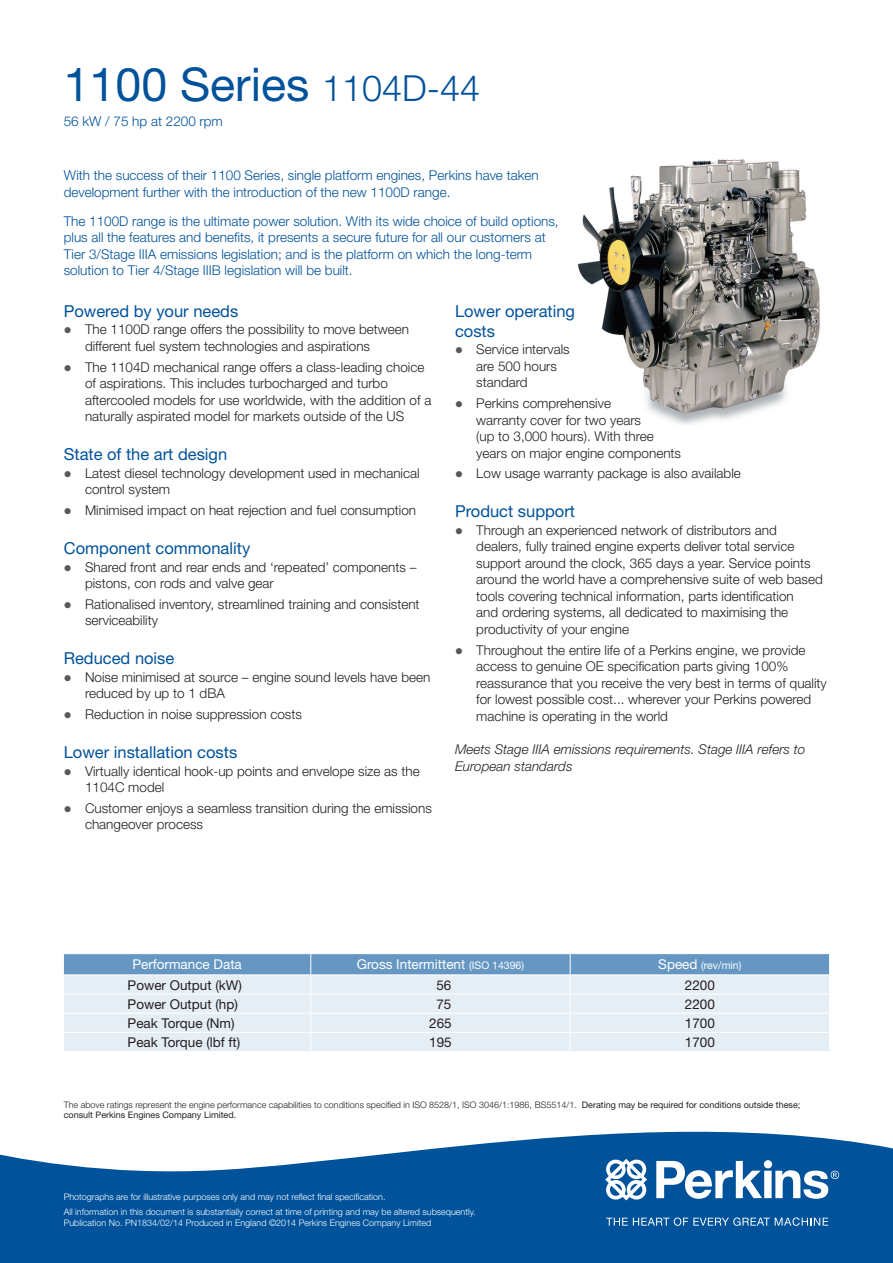
<style>
.page{position:relative;width:893px;height:1263px;background:#fff}
.page>*{position:absolute;margin:0;border:0;box-sizing:border-box;transform-origin:0 0}
.Title_-_Engine_Serie{font:46.5px "Helvetica Neue";color:#00529b}
.Benefits_Titles__blu{font:16.5px/19.8px "Helvetica Neue";color:#00529b}
.Indent{font:300 13.5px/16.5px "Helvetica Neue";color:#231f20}
.Body_Text_Blue{font:300 13.5px/16.5px "Helvetica Neue";color:#00529b}
.Table_Text{font:13.5px "Helvetica Neue";color:#231f20}
.Body_Text_Black{font:italic 300 13.5px/16.5px "Helvetica Neue";color:#231f20}
.Table_Headings{font:13.5px "Helvetica Neue";color:#fff}
.Table_Headings-2{font:10.5px "Helvetica Neue";color:#fff}
.t1{font:300 9px/15px "Helvetica Neue";color:#fff}
.Disclaimer_and_Pub_N{font:300 9px/10.8px "Helvetica Neue";color:#231f20}
.s1{font-weight:300;font-size:36px}
.s2{color:#57585a}
.s3{font-size:10.5px}
.s4{font-size:13.5px}
.s5{font-weight:400}
</style>
<div class="page">
<svg style="left:0;top:1131px;width:893px;height:132px;fill:#00529b"></svg>
<svg style="left:606px;top:1217px;width:222px;height:9px;background:#437fb5"></svg>
<svg style="left:605px;top:1159px;width:42px;height:41px"></svg>
<svg style="left:656px;top:1160px;width:183px;height:39px"></svg>
<img style="left:578px;top:158px;width:242px;height:267px">
<svg style="left:63px;top:954px;width:767px;height:97px;background:#ccdceb"></svg>
<p class="Title_-_Engine_Serie" style="left:64px;top:56px;width:418px">1100 Series <span class="s1">1104D-44</span></p>
<p class="Body_Text_Blue" style="left:64px;top:112px;width:161px">56 kW / 75 hp at 2200 rpm</p>
<p class="Body_Text_Blue" style="left:64px;top:167px;width:476px">With the success of their 1100 Series, single platform engines, Perkins have taken development further with the introduction of the new 1100D range.</p>
<p class="Body_Text_Blue" style="left:64px;top:213px;width:496px">The 1100D range is the ultimate power solution. With its wide choice of build options, plus all the features and benefits, it presents a secure future for all our customers at Tier 3/Stage IIIA emissions legislation; and is the platform on which the long-term solution to Tier 4/Stage IIIB legislation will be built.</p>
<p class="Benefits_Titles__blu" style="left:64px;top:301px;width:176px">Powered by your needs</p>
<p class="Indent" style="left:85px;top:321px;width:326px;text-indent:-21px"><span class="s2">●</span> The 1100D range offers the possibility to move between different fuel system technologies and aspirations</p>
<p class="Indent" style="left:85px;top:358px;width:348px;text-indent:-21px"><span class="s2">●</span> The 1104D mechanical range offers a class-leading choice of aspirations. This includes turbocharged and turbo aftercooled models for use worldwide, with the addition of a naturally aspirated model for markets outside of the US</p>
<p class="Benefits_Titles__blu" style="left:64px;top:444px;width:165px">State of the art design</p>
<p class="Indent" style="left:85px;top:464px;width:336px;text-indent:-21px"><span class="s2">●</span> Latest diesel technology development used in mechanical control system</p>
<p class="Indent" style="left:64px;top:502px;width:354px"><span class="s2">●</span> Minimised impact on heat rejection and fuel consumption</p>
<p class="Benefits_Titles__blu" style="left:64px;top:538px;width:188px">Component commonality</p>
<p class="Indent" style="left:85px;top:558px;width:333px;text-indent:-21px"><span class="s2">●</span> Shared front and rear ends and ‘repeated’ components – pistons, con rods and valve gear</p>
<p class="Indent" style="left:85px;top:595px;width:336px;text-indent:-21px"><span class="s2">●</span> Rationalised inventory, streamlined training and consistent serviceability</p>
<p class="Benefits_Titles__blu" style="left:64px;top:648px;width:112px">Reduced noise</p>
<p class="Indent" style="left:85px;top:668px;width:347px;text-indent:-21px"><span class="s2">●</span> Noise minimised at source – engine sound levels have been reduced by up to 1 dBA</p>
<p class="Indent" style="left:64px;top:706px;width:240px"><span class="s2">●</span> Reduction in noise suppression costs</p>
<p class="Benefits_Titles__blu" style="left:64px;top:742px;width:175px">Lower installation costs</p>
<p class="Indent" style="left:85px;top:762px;width:336px;text-indent:-21px"><span class="s2">●</span> Virtually identical hook‑up points and envelope size as the<br>1104C model</p>
<p class="Indent" style="left:85px;top:799px;width:348px;text-indent:-21px"><span class="s2">●</span> Customer enjoys a seamless transition during the emissions changeover process</p>
<p class="Benefits_Titles__blu" style="left:455px;top:301px;width:122px">Lower operating costs</p>
<p class="Indent" style="left:476px;top:341px;width:95px;text-indent:-21px"><span class="s2">●</span> Service intervals are 500 hours standard</p>
<p class="Indent" style="left:476px;top:395px;width:206px;text-indent:-21px"><span class="s2">●</span> Perkins comprehensive<br>warranty cover for two years<br>(up to 3,000 hours). With three years on major engine components</p>
<p class="Indent" style="left:455px;top:465px;width:287px"><span class="s2">●</span> Low usage warranty package is also available</p>
<p class="Benefits_Titles__blu" style="left:455px;top:501px;width:122px">Product support</p>
<p class="Indent" style="left:476px;top:521px;width:348px;text-indent:-21px"><span class="s2">●</span> Through an experienced network of distributors and dealers, fully trained engine experts deliver total service support around the clock, 365 days a year. Service points around the world have a comprehensive suite of web based tools covering technical information, parts identification<br>and ordering systems, all dedicated to maximising the productivity of your engine</p>
<p class="Indent" style="left:476px;top:641px;width:352px;text-indent:-21px"><span class="s2">●</span> Throughout the entire life of a Perkins engine, we provide access to genuine OE specification parts giving 100% reassurance that you receive the very best in terms of quality for lowest possible cost... wherever your Perkins powered machine is operating in the world</p>
<p class="Body_Text_Black" style="left:455px;top:741px;width:352px">Meets Stage IIIA emissions requirements. Stage IIIA refers to<br>European standards</p>
<p class="Table_Headings" style="left:132px;top:956px;width:111px">Performance Data</p>
<p class="Table_Headings" style="left:357px;top:956px;width:169px">Gross Intermittent <span class="s3">(ISO 14396)</span></p>
<p class="Table_Headings-2" style="left:658px;top:958px;width:85px"><span class="s4">Speed</span> (rev/min)</p>
<p class="Table_Text" style="left:128px;top:977px;width:116px">Power Output (kW)</p>
<p class="Table_Text" style="left:436px;top:977px;width:17px">56</p>
<p class="Table_Text" style="left:685px;top:977px;width:32px">2200</p>
<p class="Table_Text" style="left:128px;top:996px;width:112px">Power Output (hp)</p>
<p class="Table_Text" style="left:436px;top:996px;width:17px">75</p>
<p class="Table_Text" style="left:685px;top:996px;width:32px">2200</p>
<p class="Table_Text" style="left:128px;top:1015px;width:109px">Peak Torque (Nm)</p>
<p class="Table_Text" style="left:429px;top:1015px;width:24px">265</p>
<p class="Table_Text" style="left:685px;top:1015px;width:32px">1700</p>
<p class="Table_Text" style="left:128px;top:1034px;width:114px">Peak Torque (lbf ft)</p>
<p class="Table_Text" style="left:429px;top:1034px;width:24px">195</p>
<p class="Table_Text" style="left:685px;top:1034px;width:32px">1700</p>
<p class="Disclaimer_and_Pub_N" style="left:64px;top:1099px;width:738px">The above ratings represent the engine performance capabilities to conditions specified in ISO 8528/1, ISO 3046/1:1986, BS5514/1. <span class="s5">Derating may be required for conditions outside these; consult Perkins Engines Company Limited.</span></p>
<p class="t1" style="left:64px;top:1189px;width:413px">Photographs are for illustrative purposes only and may not reflect final specification.<br>All information in this document is substantially correct at time of printing and may be altered subsequently.</p>
<p class="t1" style="left:64px;top:1215px;width:369px">Publication No. PN1834/02/14 Produced in England ©2014 Perkins Engines Company Limited</p>
</div>
